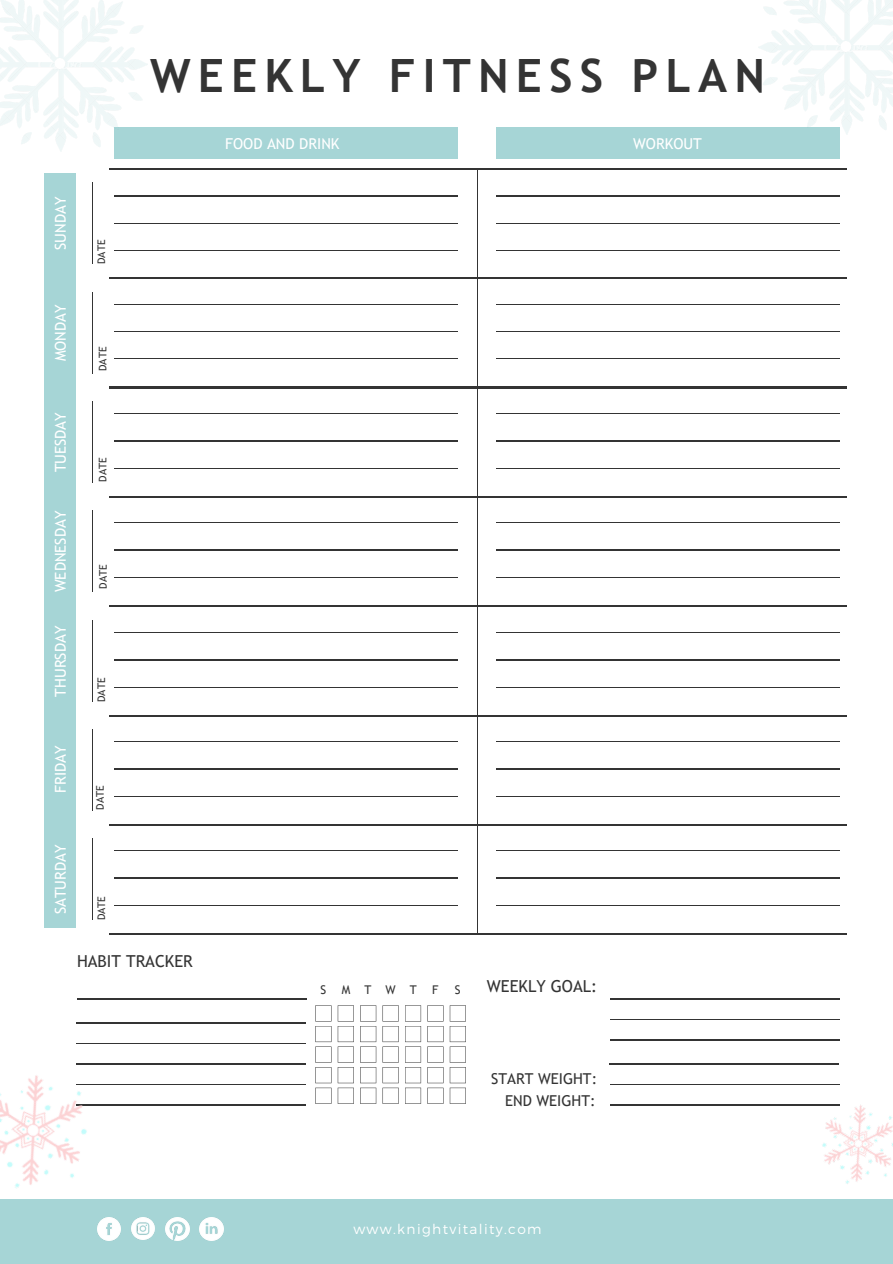
<style>
.page{position:relative;width:893px;height:1264px;background:#fff}
.page>*{position:absolute;margin:0;border:0;box-sizing:border-box;transform-origin:0 0}
.t1{font:700 45.9px "Trebuchet MS";letter-spacing:.155em;color:#343434}
.t2{font:16.5px "Trebuchet MS";color:#343434}
.t3{font:15px "Trebuchet MS";color:#fff}
.t4{font:15px "Trebuchet MS";color:#343434}
.t5{font:300 13.8px "Montserrat";letter-spacing:.1em;color:#fff}
.t6{font:12px "Trebuchet MS";color:#343434}
.t7{font:10.5px "Trebuchet MS";color:#343434}
</style>
<div class="page">
<div style="left:45px;top:174px;width:31px;height:753px;background:#a6d5d6"></div>
<hr style="left:109px;top:168px;width:737px;height:2px;background:#343434">
<hr style="left:109px;top:277px;width:737px;height:2px;background:#343434">
<hr style="left:109px;top:387px;width:737px;height:1px;background:#343434">
<hr style="left:109px;top:496px;width:737px;height:1px;background:#343434">
<hr style="left:109px;top:605px;width:737px;height:2px;background:#343434">
<hr style="left:109px;top:715px;width:737px;height:1px;background:#343434">
<hr style="left:109px;top:824px;width:737px;height:1px;background:#343434">
<hr style="left:109px;top:933px;width:737px;height:1px;background:#343434">
<hr style="left:114px;top:196px;width:344px;height:1px;background:#343434">
<hr style="left:496px;top:196px;width:343px;height:1px;background:#343434">
<hr style="left:114px;top:304px;width:344px;height:1px;background:#343434">
<hr style="left:496px;top:304px;width:343px;height:1px;background:#343434">
<hr style="left:114px;top:413px;width:344px;height:1px;background:#343434">
<hr style="left:496px;top:413px;width:343px;height:1px;background:#343434">
<hr style="left:114px;top:522px;width:344px;height:1px;background:#343434">
<hr style="left:496px;top:522px;width:343px;height:1px;background:#343434">
<hr style="left:114px;top:632px;width:344px;height:1px;background:#343434">
<hr style="left:496px;top:632px;width:343px;height:1px;background:#343434">
<hr style="left:114px;top:741px;width:344px;height:1px;background:#343434">
<hr style="left:496px;top:741px;width:343px;height:1px;background:#343434">
<hr style="left:114px;top:850px;width:344px;height:1px;background:#343434">
<hr style="left:496px;top:850px;width:343px;height:1px;background:#343434">
<hr style="left:114px;top:250px;width:344px;height:1px;background:#343434">
<hr style="left:496px;top:250px;width:343px;height:1px;background:#343434">
<hr style="left:114px;top:358px;width:344px;height:1px;background:#343434">
<hr style="left:496px;top:358px;width:343px;height:1px;background:#343434">
<hr style="left:114px;top:468px;width:344px;height:1px;background:#343434">
<hr style="left:496px;top:468px;width:343px;height:1px;background:#343434">
<hr style="left:114px;top:577px;width:344px;height:1px;background:#343434">
<hr style="left:496px;top:577px;width:343px;height:1px;background:#343434">
<hr style="left:114px;top:687px;width:344px;height:1px;background:#343434">
<hr style="left:496px;top:687px;width:343px;height:1px;background:#343434">
<hr style="left:114px;top:796px;width:344px;height:1px;background:#343434">
<hr style="left:496px;top:796px;width:343px;height:1px;background:#343434">
<hr style="left:114px;top:905px;width:344px;height:1px;background:#343434">
<hr style="left:496px;top:905px;width:343px;height:1px;background:#343434">
<hr style="left:114px;top:223px;width:344px;height:1px;background:#343434">
<hr style="left:496px;top:223px;width:343px;height:1px;background:#343434">
<hr style="left:114px;top:331px;width:344px;height:1px;background:#343434">
<hr style="left:496px;top:331px;width:343px;height:1px;background:#343434">
<hr style="left:114px;top:441px;width:344px;height:1px;background:#343434">
<hr style="left:496px;top:441px;width:343px;height:1px;background:#343434">
<hr style="left:114px;top:550px;width:344px;height:1px;background:#343434">
<hr style="left:496px;top:550px;width:343px;height:1px;background:#343434">
<hr style="left:114px;top:659px;width:344px;height:1px;background:#343434">
<hr style="left:496px;top:659px;width:343px;height:1px;background:#343434">
<hr style="left:114px;top:768px;width:344px;height:1px;background:#343434">
<hr style="left:496px;top:768px;width:343px;height:1px;background:#343434">
<hr style="left:114px;top:877px;width:344px;height:1px;background:#343434">
<hr style="left:496px;top:877px;width:343px;height:1px;background:#343434">
<hr style="left:92px;top:182px;width:1px;height:82px;background:#343434">
<hr style="left:92px;top:292px;width:1px;height:82px;background:#343434">
<hr style="left:92px;top:401px;width:1px;height:82px;background:#343434">
<hr style="left:92px;top:510px;width:1px;height:82px;background:#343434">
<hr style="left:92px;top:620px;width:1px;height:82px;background:#343434">
<hr style="left:92px;top:729px;width:1px;height:82px;background:#343434">
<hr style="left:92px;top:838px;width:1px;height:82px;background:#343434">
<hr style="left:477px;top:169px;width:1px;height:765px;background:#343434">
<svg style="left:427px;top:1005px;width:16px;height:98px"></svg>
<svg style="left:360px;top:1005px;width:16px;height:98px"></svg>
<svg style="left:405px;top:1005px;width:16px;height:98px"></svg>
<svg style="left:337px;top:1005px;width:17px;height:98px"></svg>
<svg style="left:382px;top:1005px;width:16px;height:98px"></svg>
<svg style="left:449px;top:1005px;width:17px;height:98px"></svg>
<svg style="left:315px;top:1005px;width:16px;height:98px"></svg>
<hr style="left:76px;top:1022px;width:230px;height:1px;background:#343434">
<hr style="left:610px;top:998px;width:229px;height:1px;background:#343434">
<hr style="left:610px;top:1084px;width:229px;height:1px;background:#343434">
<hr style="left:76px;top:1084px;width:230px;height:1px;background:#343434">
<hr style="left:76px;top:1043px;width:230px;height:1px;background:#343434">
<hr style="left:610px;top:1019px;width:229px;height:1px;background:#343434">
<hr style="left:610px;top:1104px;width:229px;height:1px;background:#343434">
<hr style="left:76px;top:1104px;width:230px;height:1px;background:#343434">
<hr style="left:76px;top:1063px;width:230px;height:1px;background:#343434">
<hr style="left:610px;top:1039px;width:229px;height:1px;background:#343434">
<div style="left:114px;top:128px;width:343px;height:31px;background:#a6d5d6"></div>
<div style="left:496px;top:128px;width:343px;height:31px;background:#a6d5d6"></div>
<div style="left:0;top:1199px;width:892px;height:64px;background:#a6d5d6"></div>
<img style="left:97px;top:1217px;width:24px;height:23px">
<img style="left:132px;top:1217px;width:22px;height:22px">
<img style="left:165px;top:1217px;width:24px;height:23px">
<img style="left:200px;top:1217px;width:23px;height:23px">
<hr style="left:609px;top:1063px;width:230px;height:1px;background:#343434">
<hr style="left:77px;top:998px;width:229px;height:1px;background:#343434">
<img style="left:795px;top:1084px;width:97px;height:100px">
<img style="left:0;top:1064px;width:120px;height:125px">
<p class="t1" style="left:150px;top:49px;width:616px">WEEKLY FITNESS PLAN</p>
<p class="t3" style="left:225px;top:135px;width:116px">FOOD AND DRINK</p>
<p class="t3" style="left:633px;top:135px;width:70px">WORKOUT</p>
<p class="t3" style="left:52px;top:250px;width:55px;rotate:-90deg">SUNDAY</p>
<p class="t3" style="left:52px;top:361px;width:58px;rotate:-90deg">MONDAY</p>
<p class="t3" style="left:52px;top:472px;width:62px;rotate:-90deg">TUESDAY</p>
<p class="t3" style="left:52px;top:592px;width:83px;rotate:-90deg">WEDNESDAY</p>
<p class="t3" style="left:52px;top:696px;width:72px;rotate:-90deg">THURSDAY</p>
<p class="t7" style="left:95px;top:264px;width:26px;rotate:-90deg">DATE</p>
<p class="t7" style="left:97px;top:371px;width:26px;rotate:-90deg">DATE</p>
<p class="t7" style="left:97px;top:482px;width:26px;rotate:-90deg">DATE</p>
<p class="t7" style="left:97px;top:588px;width:26px;rotate:-90deg">DATE</p>
<p class="t7" style="left:95px;top:702px;width:26px;rotate:-90deg">DATE</p>
<p class="t3" style="left:52px;top:792px;width:49px;rotate:-90deg">FRIDAY</p>
<p class="t7" style="left:94px;top:809px;width:26px;rotate:-90deg">DATE</p>
<p class="t3" style="left:52px;top:914px;width:71px;rotate:-90deg">SATURDAY</p>
<p class="t7" style="left:95px;top:920px;width:26px;rotate:-90deg">DATE</p>
<p class="t2" style="left:77px;top:951px;width:117px">HABIT TRACKER</p>
<p class="t6" style="left:320px;top:983px;width:7px">S</p>
<p class="t6" style="left:341px;top:983px;width:10px">M</p>
<p class="t6" style="left:364px;top:983px;width:8px">T</p>
<p class="t6" style="left:385px;top:983px;width:12px">W</p>
<p class="t6" style="left:410px;top:983px;width:8px">T</p>
<p class="t6" style="left:432px;top:983px;width:8px">F</p>
<p class="t6" style="left:454px;top:983px;width:7px">S</p>
<p class="t2" style="left:487px;top:976px;width:112px">WEEKLY GOAL:</p>
<p class="t4" style="left:491px;top:1069px;width:107px">START WEIGHT:</p>
<p class="t4" style="left:505px;top:1091px;width:92px">END WEIGHT:</p>
<p class="t5" style="left:353px;top:1219px;width:190px">www.knightvitality.com</p>
</div>
